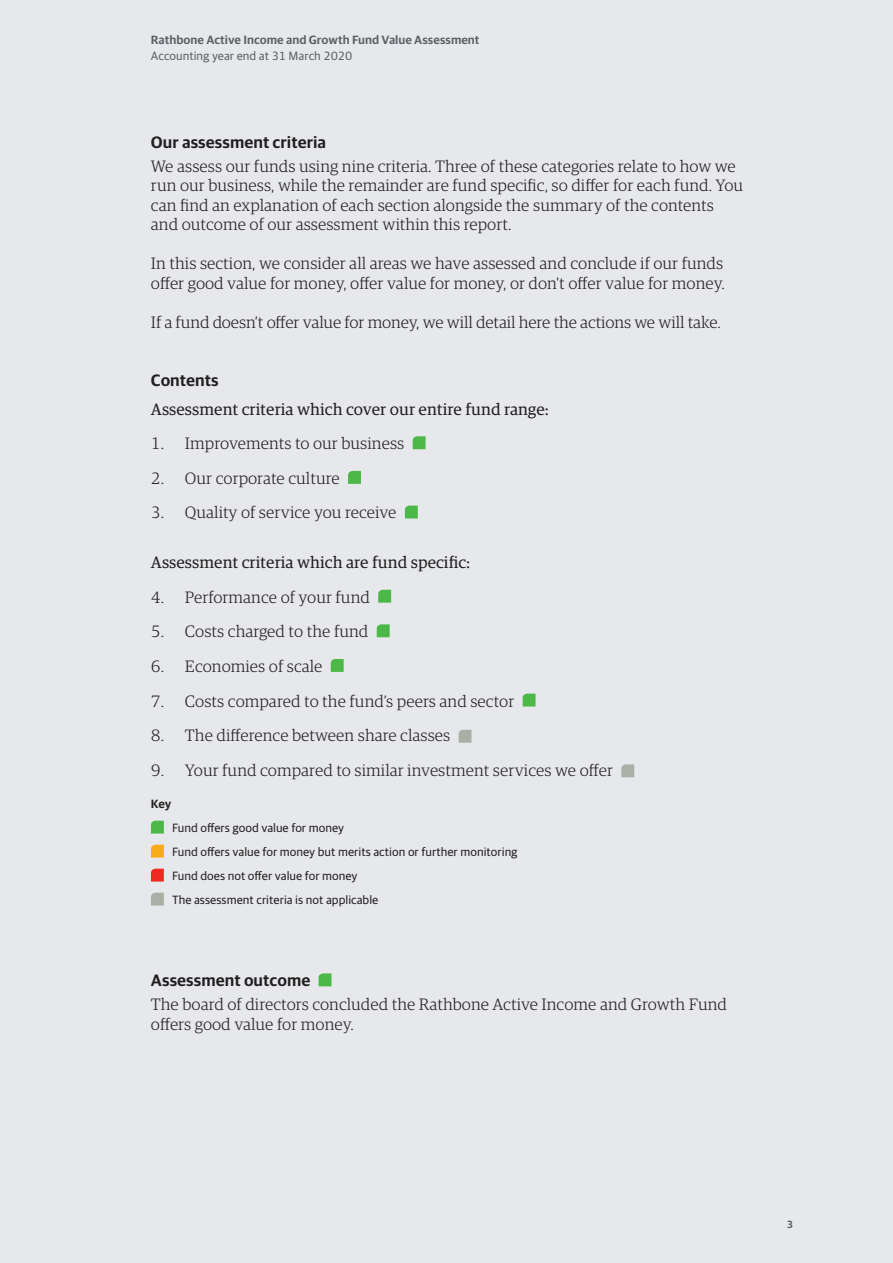
<style>
.page{position:relative;width:893px;height:1263px;background:#e7e8eb}
.page>*{position:absolute;margin:0;border:0;box-sizing:border-box;transform-origin:0 0}
.body_text{font:300 16.5px/19.5px "Guardian RTB Egyp";color:#231f20}
.t1{font:16.5px "Guardian RTB Egyp";color:#231f20}
.Sub_heading{font:600 16.5px "Guardian RTB Sans";color:#231f20}
.Sub_heading-2{font:12px "Guardian RTB Sans";color:#231f20}
.t2{font:600 12px "Guardian RTB Sans";color:#5d6067}
.t3{font:12px "Guardian RTB Sans";color:#5d6067}
.Sub_heading-3{font:600 12px "Guardian RTB Sans";color:#231f20}
.t4{font:600 10.5px "Guardian RTB Sans";color:#5d6067}
</style>
<div class="page">
<svg style="left:413px;top:436px;width:13px;height:13px"></svg>
<svg style="left:348px;top:471px;width:13px;height:13px"></svg>
<svg style="left:405px;top:506px;width:13px;height:12px"></svg>
<svg style="left:378px;top:590px;width:13px;height:13px"></svg>
<svg style="left:377px;top:624px;width:13px;height:13px"></svg>
<svg style="left:331px;top:659px;width:13px;height:13px"></svg>
<svg style="left:523px;top:694px;width:13px;height:12px"></svg>
<svg style="left:459px;top:730px;width:12px;height:13px"></svg>
<svg style="left:621px;top:764px;width:13px;height:13px"></svg>
<svg style="left:151px;top:821px;width:13px;height:12px"></svg>
<svg style="left:151px;top:845px;width:13px;height:12px"></svg>
<svg style="left:151px;top:869px;width:13px;height:12px"></svg>
<svg style="left:151px;top:893px;width:13px;height:12px"></svg>
<svg style="left:319px;top:973px;width:12px;height:13px"></svg>
<p class="t2" style="left:151px;top:31px;width:330px">Rathbone Active Income and Growth Fund Value Assessment</p>
<p class="t3" style="left:151px;top:47px;width:203px">Accounting year end at 31 March 2020</p>
<p class="Sub_heading" style="left:151px;top:130px;width:177px">Our assessment criteria</p>
<p class="body_text" style="left:151px;top:155px;width:594px">We assess our funds using nine criteria. Three of these categories relate to how we run our business, while the remainder are fund specific, so differ for each fund. You can find an explanation of each section alongside the summary of the contents and outcome of our assessment within this report.</p>
<p class="body_text" style="left:151px;top:253px;width:575px">In this section, we consider all areas we have assessed and conclude if our funds offer good value for money, offer value for money, or don’t offer value for money.</p>
<p class="body_text" style="left:151px;top:311px;width:571px">If a fund doesn’t offer value for money, we will detail here the actions we will take.</p>
<p class="Sub_heading" style="left:151px;top:368px;width:69px">Contents</p>
<p class="t1" style="left:151px;top:397px;width:399px">Assessment criteria which cover our entire fund range:</p>
<p class="body_text" style="left:151px;top:433px;width:255px">1. Improvements to our business</p>
<p class="body_text" style="left:151px;top:467px;width:190px">2. Our corporate culture</p>
<p class="body_text" style="left:151px;top:502px;width:247px">3. Quality of service you receive</p>
<p class="t1" style="left:151px;top:551px;width:321px">Assessment criteria which are fund specific:</p>
<p class="body_text" style="left:151px;top:586px;width:221px">4. Performance of your fund</p>
<p class="body_text" style="left:151px;top:621px;width:219px">5. Costs charged to the fund</p>
<p class="body_text" style="left:151px;top:655px;width:173px">6. Economies of scale</p>
<p class="body_text" style="left:151px;top:690px;width:365px">7. Costs compared to the fund’s peers and sector</p>
<p class="body_text" style="left:151px;top:725px;width:301px">8. The difference between share classes</p>
<p class="body_text" style="left:151px;top:759px;width:464px">9. Your fund compared to similar investment services we offer</p>
<p class="Sub_heading-3" style="left:151px;top:795px;width:22px">Key</p>
<p class="Sub_heading-2" style="left:172px;top:819px;width:173px">Fund offers good value for money</p>
<p class="Sub_heading-2" style="left:172px;top:843px;width:347px">Fund offers value for money but merits action or further monitoring</p>
<p class="Sub_heading-2" style="left:172px;top:867px;width:187px">Fund does not offer value for money</p>
<p class="Sub_heading-2" style="left:172px;top:891px;width:208px">The assessment criteria is not applicable</p>
<p class="Sub_heading" style="left:151px;top:968px;width:161px">Assessment outcome</p>
<p class="body_text" style="left:151px;top:994px;width:578px">The board of directors concluded the Rathbone Active Income and Growth Fund offers good value for money.</p>
<p class="t4" style="left:787px;top:1216px;width:8px">3</p>
</div>
